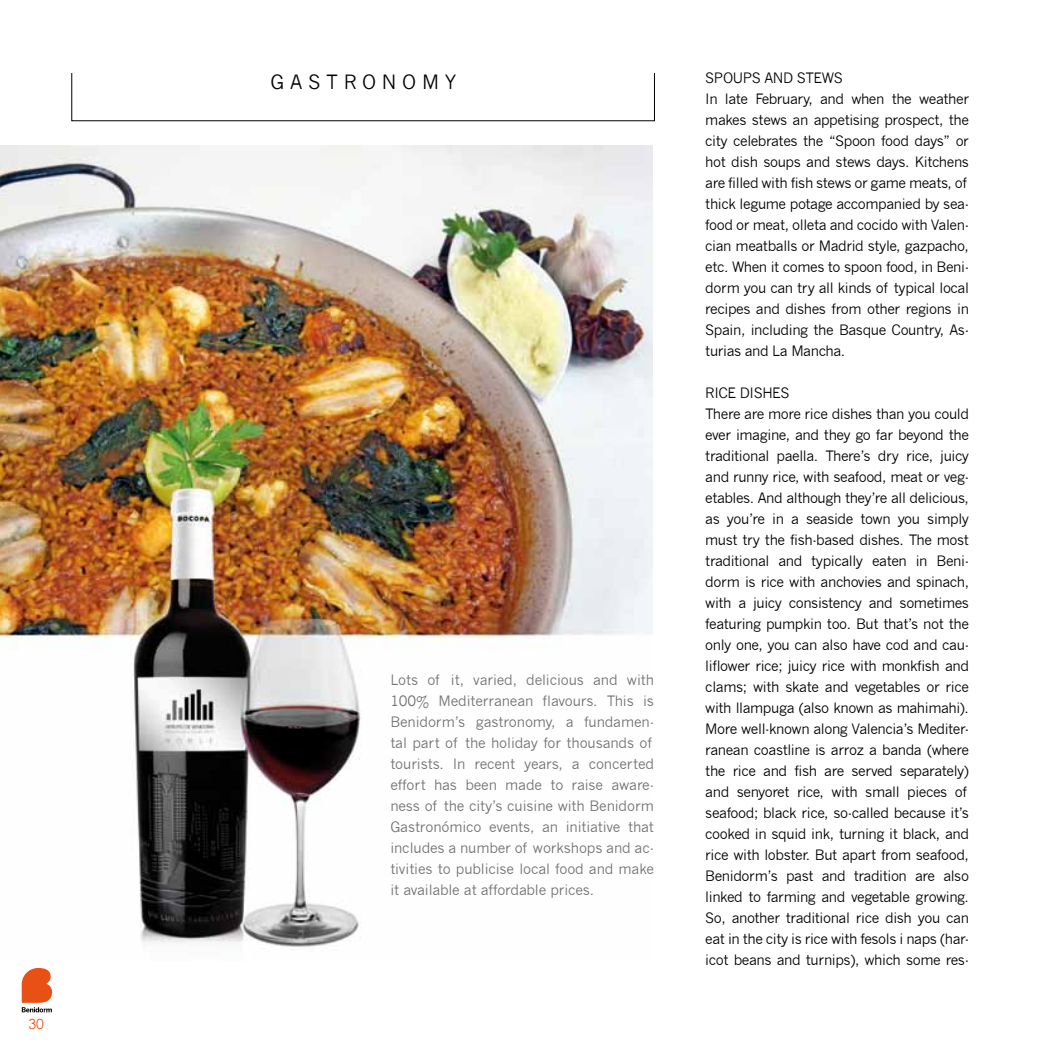
<style>
.page{position:relative;width:1042px;height:1042px;background:#fff}
.page>*{position:absolute;margin:0;border:0;box-sizing:border-box;transform-origin:0 0}
.t1{font:19.25px "News Gothic";letter-spacing:.3em;color:#000}
.t2{font:14px/21px "News Gothic";letter-spacing:-.03em;color:#000}
.t3{font:14px/21px "News Gothic";letter-spacing:-.01em;color:#707172}
.t4{font:14px "Century Gothic";color:#e85113}
</style>
<div class="page">
<svg style="left:22px;top:968px;width:30px;height:44px"></svg>
<img style="left:0;top:146px;width:652px;height:801px">
<p class="t4" style="left:28px;top:1015px;width:17px">30</p>
<h1 class="t1" style="left:270px;top:71px;width:188px">GASTRONOMY</h1>
<p class="t3" style="left:390px;top:669px;width:265px">Lots of it, varied, delicious and with 100% Mediterranean flavours. This is Benidorm’s gastronomy, a fundamen&shy;tal part of the holiday for thousands of tourists. In recent years, a concerted effort has been made to raise aware&shy;ness of the city’s cuisine with Benidorm Gastronómico events, an initiative that includes a number of workshops and ac&shy;tivities to publicise local food and make it available at affordable prices.</p>
<p class="t2" style="left:705px;top:68px;width:265px">SPOUPS AND STEWS<br>In late February, and when the weather makes stews an appetising prospect, the city celebrates the “Spoon food days” or hot dish soups and stews days. Kitchens are filled with fish stews or game meats, of thick legume potage accompanied by sea&shy;food or meat, olleta and cocido with Valen&shy;cian meatballs or Madrid style, gazpacho, etc. When it comes to spoon food, in Beni&shy;dorm you can try all kinds of typical local recipes and dishes from other regions in Spain, including the Basque Country, As&shy;turias and La Mancha.</p>
<p class="t2" style="left:705px;top:383px;width:265px">RICE DISHES<br>There are more rice dishes than you could ever imagine, and they go far beyond the traditional paella. There’s dry rice, juicy and runny rice, with seafood, meat or veg&shy;etables. And although they’re all delicious, as you’re in a seaside town you simply must try the fish-based dishes. The most traditional and typically eaten in Beni&shy;dorm is rice with anchovies and spinach, with a juicy consistency and sometimes featuring pumpkin too. But that’s not the only one, you can also have cod and cau&shy;liflower rice; juicy rice with monkfish and clams; with skate and vegetables or rice with llampuga (also known as mahimahi).<br>More well-known along Valencia’s Mediter&shy;ranean coastline is arroz a banda (where the rice and fish are served separately) and senyoret rice, with small pieces of seafood; black rice, so-called because it’s cooked in squid ink, turning it black, and rice with lobster. But apart from seafood, Benidorm’s past and tradition are also linked to farming and vegetable growing.<br>So, another traditional rice dish you can eat in the city is rice with fesols i naps (har&shy;icot beans and turnips), which some res-</p>
</div>
